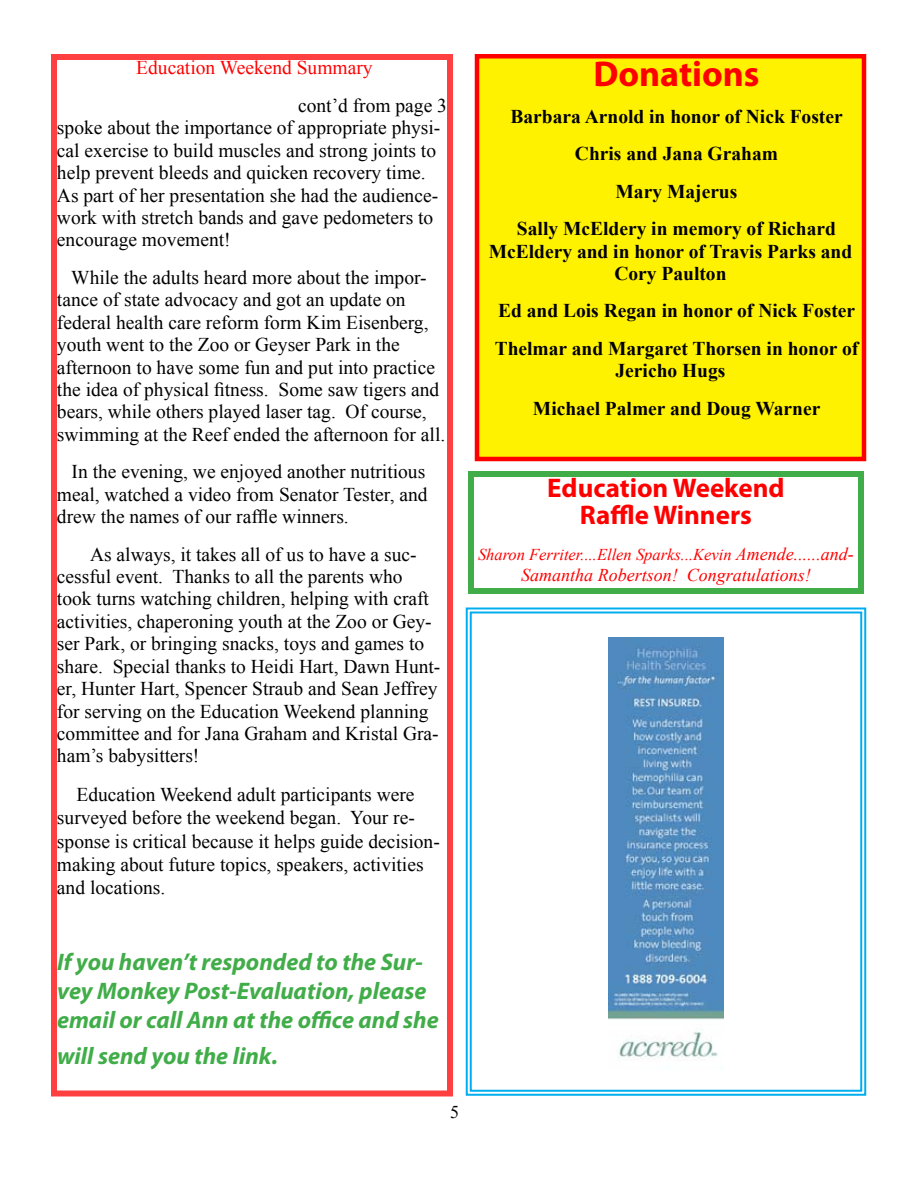
<style>
.page{position:relative;width:918px;height:1188px;background:#fff}
.page>*{position:absolute;margin:0;border:0;box-sizing:border-box;transform-origin:0 0}
.t1{font:700 36px "Myriad Pro";color:#f00}
.t2{font:700 27px/27px "Myriad Pro";color:#f00;text-align:center}
.t3{font:italic 700 24px/28.8px "Myriad Pro";color:#41ad49}
.t4{font:19.5px/22.5px "Times New Roman";color:#000}
.t5{font:700 19.5px/37.3px "Times New Roman";color:#000;text-align:center}
.t6{font:19.5px "Times New Roman";color:#f00}
.t7{font:italic 18px "Times New Roman";color:#f00}
.t8{font:18px "Times New Roman";color:#000}
.t9{font:italic 16.5px "Times New Roman";color:#f00}
.s1{font-size:18px}
</style>
<div class="page">
<svg style="left:465px;top:607px;width:402px;height:489px"></svg>
<div style="left:470px;top:612px;width:392px;height:480px;border:2px solid #00aeef"></div>
<div style="left:468px;top:471px;width:396px;height:123px;border:6px solid #41ad49"></div>
<div style="left:477px;top:56px;width:387px;height:403px;background:#fff200"></div>
<div style="left:475px;top:54px;width:391px;height:407px;border:4px solid #f00"></div>
<div style="left:51px;top:54px;width:402px;height:1042px;border:6px solid #ff4040"></div>
<p class="t6" style="left:136px;top:54px;width:238px">Education Weekend Summary</p>
<p class="t4" style="left:57px;top:94px;width:392px;text-indent:241px">cont’d from page 3 spoke about the importance of appropriate physi&shy;cal exercise to build muscles and strong joints to help prevent bleeds and quicken recovery time.<br>As part of her presentation she had the audience&shy;work with stretch bands and gave pedometers to encourage movement!</p>
<p class="t4" style="left:57px;top:266px;width:390px;text-indent:14px">While the adults heard more about the impor&shy;tance of state advocacy and got an update on federal health care reform form Kim Eisenberg, youth went to the Zoo or Geyser Park in the afternoon to have some fun and put into practice the idea of physical fitness. Some saw tigers and bears, while others played laser tag. Of course, swimming at the Reef ended the afternoon for all.</p>
<p class="t4" style="left:57px;top:460px;width:372px;text-align:justify;text-indent:15px">In the evening, we enjoyed another nutritious meal, watched a video from Senator Tester, and drew the names of our raffle winners.</p>
<p class="t4" style="left:57px;top:542px;width:385px;text-indent:33px">As always, it takes all of us to have a suc&shy;cessful event. Thanks to all the parents who took turns watching children, helping with craft activities, chaperoning youth at the Zoo or Gey&shy;ser Park, or bringing snacks, toys and games to share. Special thanks to Heidi Hart, Dawn Hunt&shy;er, Hunter Hart, Spencer Straub and Sean Jeffrey for serving on the Education Weekend planning committee and for Jana Graham and Kristal Gra&shy;ham’s babysitters!</p>
<p class="t4" style="left:57px;top:782px;width:384px;line-height:23.4px;text-indent:20px">Education Weekend adult participants were surveyed before the weekend began. Your re&shy;sponse is critical because it helps guide decision&shy;making about future topics, speakers, activities and locations.</p>
<h1 class="t1" style="left:593px;top:50px;width:168px">Donations</h1>
<p class="t5" style="left:511px;top:97px;width:334px">Barbara Arnold in honor of Nick Foster<br>Chris and Jana Graham<br>Mary Majerus<br>Sally McEldery in memory of Richard</p>
<p class="t5" style="left:489px;top:239px;width:365px;line-height:22.5px">McEldery and in honor of Travis Parks and<br>Cory Paulton</p>
<p class="t5" style="left:495px;top:292px;width:365px;text-align:left">Ed and Lois Regan in honor of Nick Foster<br>Thelmar and Margaret Thorsen in honor of</p>
<p class="t5" style="left:533px;top:352px;width:289px;text-align:left;text-indent:83px">Jericho Hugs<br>Michael Palmer and Doug Warner</p>
<h2 class="t2" style="left:547px;top:474px;width:239px">Education Weekend<br>Raffle Winners</h2>
<p class="t9" style="left:478px;top:543px;width:377px">Sharon Ferriter....Ellen Sparks...Kevin <span class="s1">Amende......and-</span></p>
<p class="t7" style="left:521px;top:563px;width:291px">Samantha Robertson! Congratulations!</p>
<p class="t3" style="left:57px;top:947px;width:383px">If you haven’t responded to the Sur&shy;vey Monkey Post-Evaluation, please email or call Ann at the office and she</p>
<p class="t3" style="left:57px;top:1040px;width:222px">will send you the link.</p>
<p class="t8" style="left:450px;top:1099px;width:10px">5</p>
</div>
